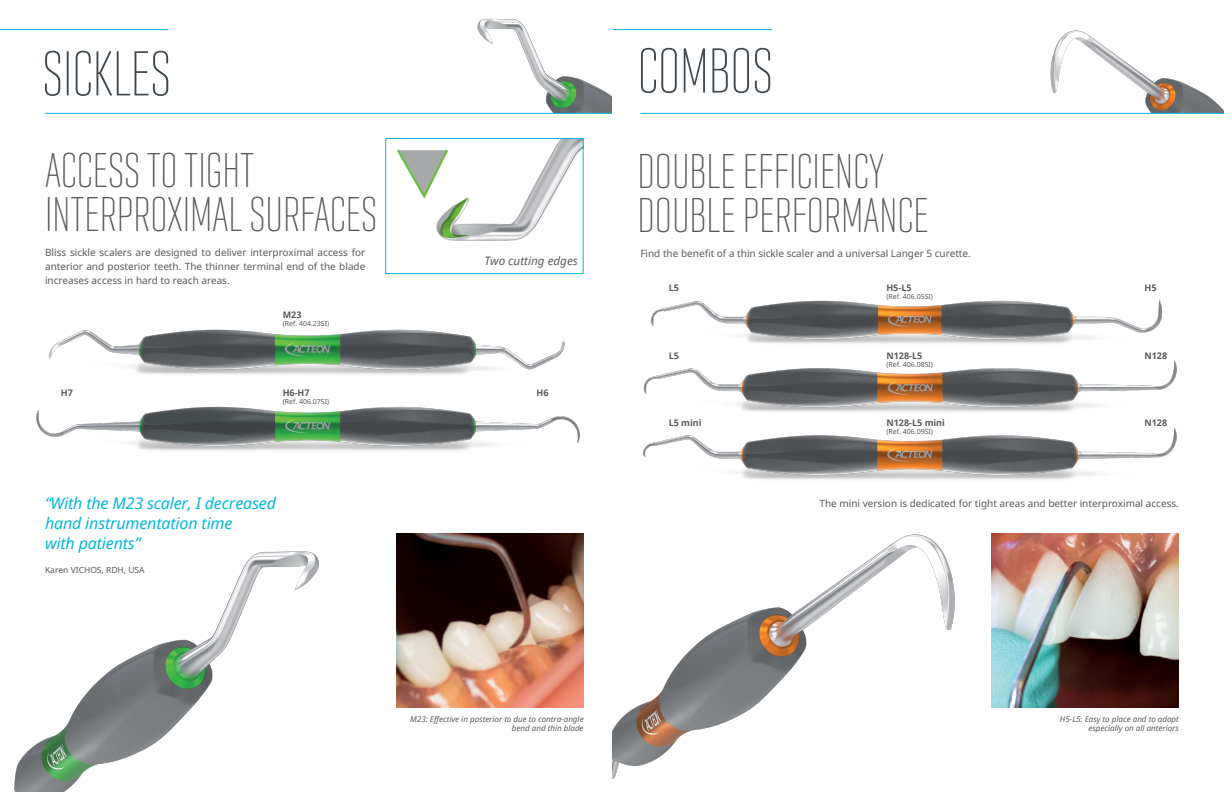
<style>
.page{position:relative;width:1224px;height:792px;background:#fff}
.page>*{position:absolute;margin:0;border:0;box-sizing:border-box;transform-origin:0 0}
.t1{font:200 65px "Geogrotesque X Comp";letter-spacing:-.005em;color:#3e484f}
.t2{font:200 50px/44px "Geogrotesque X Comp";color:#58595b}
.t3{font:italic 16px/20px "Noto Sans";letter-spacing:-.01em;color:#00b8de}
.t4{font:italic 11.7px "Noto Sans";color:#58595b}
.t5{font:10px/14px "Noto Sans";color:#58595b;text-align:justify}
.t6{font:700 9px "Noto Sans";color:#58595b}
.t7{font:8.5px "Noto Sans";color:#58595b}
.t8{font:italic 8px/9.6px "Noto Sans";color:#58595b;text-align:right}
.t9{font:7px "Noto Sans";color:#58595b}
</style>
<div class="page">
<img style="left:465px;top:18px;width:147px;height:95px">
<img style="left:1036px;top:30px;width:188px;height:83px">
<img style="left:445px;top:140px;width:137px;height:101px">
<div style="left:385px;top:138px;width:199px;height:136px;border:1px solid #00b8de"></div>
<svg style="left:397px;top:148px;width:72px;height:91px"></svg>
<img style="left:36px;top:406px;width:544px;height:45px">
<img style="left:48px;top:329px;width:517px;height:46px">
<img style="left:14px;top:551px;width:305px;height:241px">
<img style="left:396px;top:533px;width:188px;height:175px">
<img style="left:651px;top:299px;width:512px;height:45px">
<img style="left:643px;top:360px;width:534px;height:52px">
<img style="left:642px;top:427px;width:535px;height:53px">
<img style="left:612px;top:534px;width:343px;height:245px">
<img style="left:991px;top:533px;width:188px;height:175px">
<hr style="left:45px;top:113px;width:567px;height:1px;background:#00b8de">
<hr style="left:0;top:29px;width:168px;height:1px;background:#00b8de">
<hr style="left:640px;top:113px;width:584px;height:1px;background:#00b8de">
<hr style="left:613px;top:29px;width:159px;height:1px;background:#00b8de">
<h1 class="t1" style="left:42px;top:33px;width:130px">SICKLES</h1>
<h1 class="t1" style="left:638px;top:30px;width:137px">COMBOS</h1>
<h2 class="t2" style="left:45px;top:147px;width:334px">ACCESS TO TIGHT<br>INTERPROXIMAL SURFACES</h2>
<h2 class="t2" style="left:638px;top:147px;width:293px">DOUBLE EFFICIENCY<br>DOUBLE PERFORMANCE</h2>
<p class="t4" style="left:484px;top:253px;width:95px">Two cutting edges</p>
<p class="t6" style="left:669px;top:281px;width:12px">L5</p>
<p class="t6" style="left:1144px;top:281px;width:14px">H5</p>
<p class="t5" style="left:45px;top:246px;width:322px">Bliss sickle scalers are designed to deliver interproximal access for anterior and posterior teeth. The thinner terminal end of the blade increases access in hard to reach areas.</p>
<p class="t5" style="left:640px;top:247px;width:332px">Find the benefit of a thin sickle scaler and a universal Langer 5 curette.</p>
<p class="t6" style="left:886px;top:281px;width:27px">H5-L5</p>
<p class="t9" style="left:886px;top:292px;width:48px">(Ref. 406.05SI)</p>
<p class="t6" style="left:283px;top:308px;width:20px">M23</p>
<p class="t9" style="left:283px;top:319px;width:48px">(Ref. 404.23SI)</p>
<p class="t6" style="left:61px;top:386px;width:14px">H7</p>
<p class="t6" style="left:537px;top:386px;width:14px">H6</p>
<p class="t6" style="left:283px;top:386px;width:28px">H6-H7</p>
<p class="t9" style="left:283px;top:397px;width:48px">(Ref. 406.07SI)</p>
<h3 class="t3" style="left:45px;top:493px;width:232px">“With the M23 scaler, I decreased hand instrumentation time<br>with patients”</h3>
<p class="t7" style="left:45px;top:564px;width:101px">Karen VICHOS, RDH, USA</p>
<p class="t8" style="left:410px;top:714px;width:175px">M23: Effective in posterior to due to contra-angle bend and thin blade</p>
<p class="t6" style="left:886px;top:349px;width:37px">N128-L5</p>
<p class="t9" style="left:886px;top:360px;width:48px">(Ref. 406.08SI)</p>
<p class="t6" style="left:669px;top:349px;width:12px">L5</p>
<p class="t6" style="left:1144px;top:349px;width:24px">N128</p>
<p class="t6" style="left:669px;top:416px;width:34px">L5 mini</p>
<p class="t6" style="left:1144px;top:416px;width:24px">N128</p>
<p class="t6" style="left:886px;top:416px;width:60px">N128-L5 mini</p>
<p class="t9" style="left:886px;top:427px;width:48px">(Ref. 406.09SI)</p>
<p class="t5" style="left:819px;top:497px;width:361px">The mini version is dedicated for tight areas and better interproximal access.</p>
<p class="t8" style="left:1060px;top:714px;width:120px">H5-L5: Easy to place and to adapt especially on all anteriors</p>
</div>
